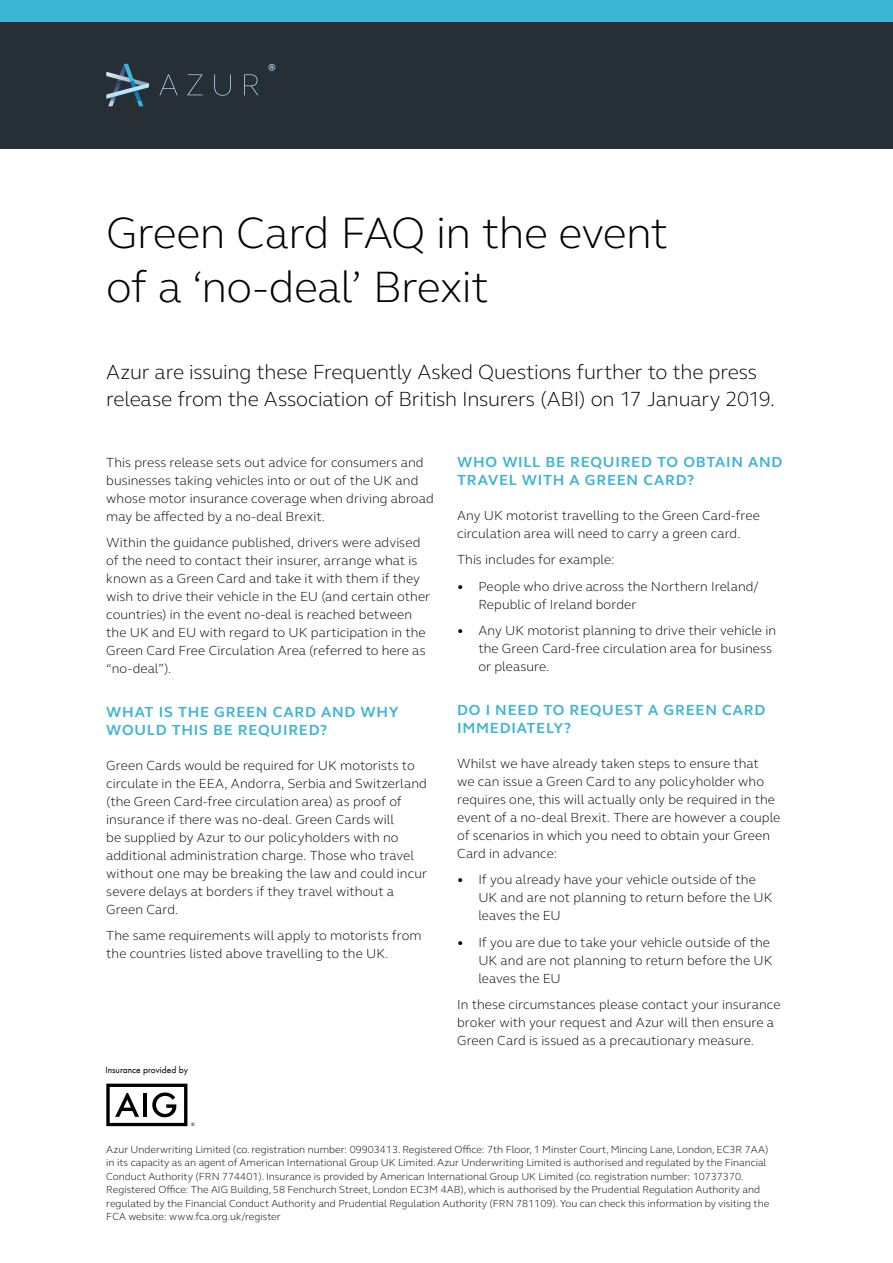
<style>
.page{position:relative;width:893px;height:1263px;background:#fff}
.page>*{position:absolute;margin:0;border:0;box-sizing:border-box;transform-origin:0 0}
.t1{font:300 45px/54px "FS Elliot";letter-spacing:-.015em;color:#000}
.t2{font:300 21px/27px "FS Elliot";letter-spacing:-.01em;color:#000}
.t3{font:700 15px/18px "FS Elliot";letter-spacing:.05em;color:#3db5d4}
.t4{font:300 13.5px/18px "FS Elliot";letter-spacing:.005em;color:#000}
.t5{font:300 10.5px/13.5px "FS Elliot";color:#000}
.t6{font:9.45px "Futura PT";color:#000}
.t7{font:4.95px "Futura PT";color:#000}
</style>
<div class="page">
<div style="left:0;top:0;width:893px;height:149px;background:#262e36"></div>
<div style="left:0;top:0;width:893px;height:21px;background:#3db5d4"></div>
<svg style="left:106px;top:64px;width:43px;height:42px"></svg>
<svg style="left:159px;top:74px;width:19px;height:21px"></svg>
<svg style="left:187px;top:74px;width:16px;height:21px"></svg>
<svg style="left:214px;top:74px;width:17px;height:22px"></svg>
<svg style="left:244px;top:74px;width:14px;height:21px"></svg>
<svg style="left:268px;top:64px;width:7px;height:7px"></svg>
<svg style="left:106px;top:1084px;width:81px;height:42px"></svg>
<h1 class="t1" style="left:106px;top:204px;width:563px">Green Card FAQ in the event of a ‘no-deal’ Brexit</h1>
<h2 class="t2" style="left:106px;top:358px;width:670px">Azur are issuing these Frequently Asked Questions further to the press release from the Association of British Insurers (ABI) on 17 January 2019.</h2>
<p class="t4" style="left:106px;top:453px;width:329px">This press release sets out advice for consumers and businesses taking vehicles into or out of the UK and whose motor insurance coverage when driving abroad may be affected by a no-deal Brexit.</p>
<p class="t4" style="left:106px;top:533px;width:325px">Within the guidance published, drivers were advised of the need to contact their insurer, arrange what is known as a Green Card and take it with them if they wish to drive their vehicle in the EU (and certain other countries) in the event no-deal is reached between the UK and EU with regard to UK participation in the Green Card Free Circulation Area (referred to here as “no-deal”).</p>
<p class="t3" style="left:106px;top:703px;width:293px">WHAT IS THE GREEN CARD AND WHY<br>WOULD THIS BE REQUIRED?</p>
<p class="t4" style="left:106px;top:756px;width:322px">Green Cards would be required for UK motorists to circulate in the EEA, Andorra, Serbia and Switzerland (the Green Card-free circulation area) as proof of insurance if there was no-deal. Green Cards will<br>be supplied by Azur to our policyholders with no additional administration charge. Those who travel without one may be breaking the law and could incur severe delays at borders if they travel without a Green Card.</p>
<p class="t4" style="left:106px;top:926px;width:317px">The same requirements will apply to motorists from the countries listed above travelling to the UK.</p>
<p class="t6" style="left:106px;top:1065px;width:84px">Insurance provided by</p>
<p class="t3" style="left:457px;top:453px;width:327px">WHO WILL BE REQUIRED TO OBTAIN AND<br>TRAVEL WITH A GREEN CARD?</p>
<p class="t4" style="left:457px;top:506px;width:304px">Any UK motorist travelling to the Green Card-free circulation area will need to carry a green card.</p>
<p class="t4" style="left:457px;top:550px;width:159px">This includes for example:</p>
<p class="t4" style="left:478px;top:577px;width:282px;text-indent:-21px">• People who drive across the Northern Ireland/<br>Republic of Ireland border</p>
<p class="t4" style="left:478px;top:621px;width:299px;text-indent:-21px">• Any UK motorist planning to drive their vehicle in the Green Card-free circulation area for business or pleasure.</p>
<p class="t3" style="left:457px;top:701px;width:310px">DO I NEED TO REQUEST A GREEN CARD<br>IMMEDIATELY?</p>
<p class="t4" style="left:457px;top:754px;width:325px">Whilst we have already taken steps to ensure that<br>we can issue a Green Card to any policyholder who requires one, this will actually only be required in the event of a no-deal Brexit. There are however a couple of scenarios in which you need to obtain your Green Card in advance:</p>
<p class="t4" style="left:478px;top:870px;width:296px;text-indent:-21px">• If you already have your vehicle outside of the<br>UK and are not planning to return before the UK leaves the EU</p>
<p class="t4" style="left:478px;top:933px;width:296px;text-indent:-21px">• If you are due to take your vehicle outside of the<br>UK and are not planning to return before the UK leaves the EU</p>
<p class="t4" style="left:457px;top:995px;width:325px">In these circumstances please contact your insurance broker with your request and Azur will then ensure a<br>Green Card is issued as a precautionary measure.</p>
<p class="t7" style="left:191px;top:1121px;width:5px">®</p>
<p class="t5" style="left:106px;top:1142px;width:664px">Azur Underwriting Limited (co. registration number: 09903413. Registered Office: 7th Floor, 1 Minster Court, Mincing Lane, London, EC3R 7AA) in its capacity as an agent of American International Group UK Limited. Azur Underwriting Limited is authorised and regulated by the Financial Conduct Authority (FRN 774401). Insurance is provided by American International Group UK Limited (co. registration number: 10737370.<br>Registered Office: The AIG Building, 58 Fenchurch Street, London EC3M 4AB), which is authorised by the Prudential Regulation Authority and regulated by the Financial Conduct Authority and Prudential Regulation Authority (FRN 781109). You can check this information by visiting the FCA website: www.fca.org.uk/register</p>
</div>
